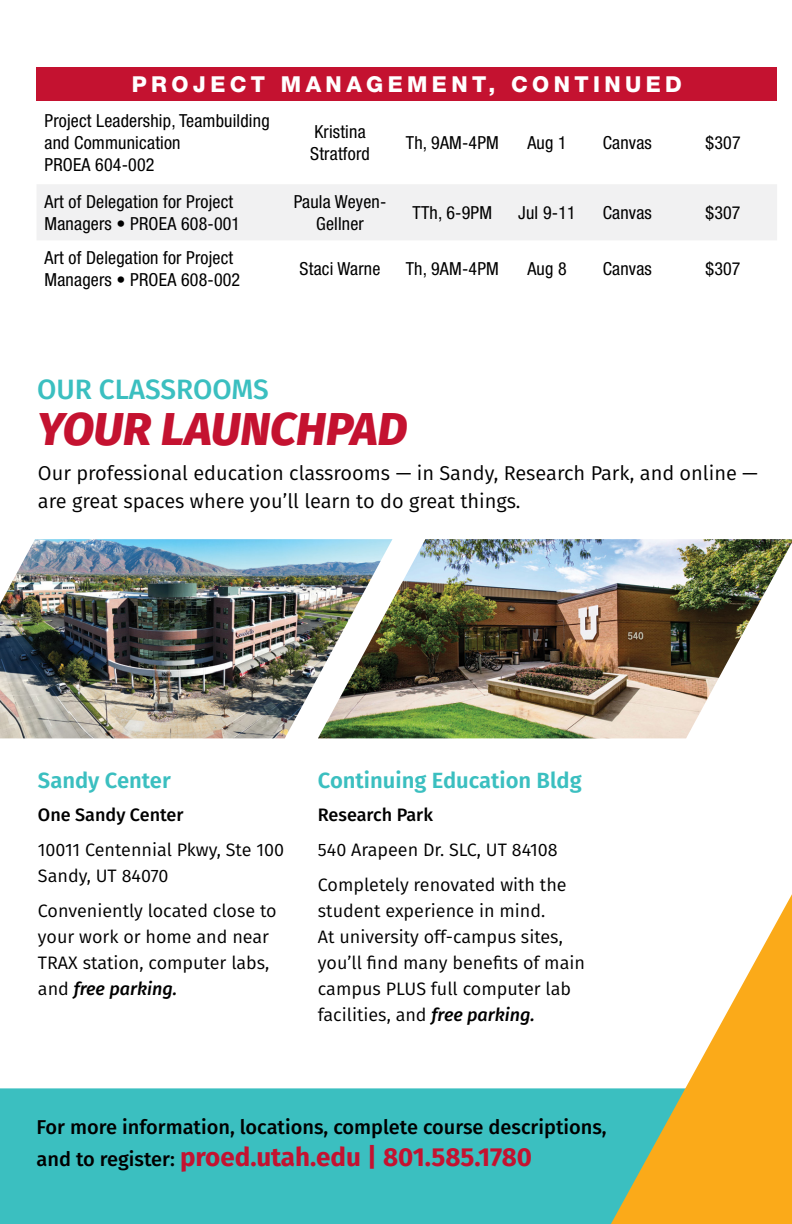
<style>
.page{position:relative;width:792px;height:1224px;background:#fff}
.page>*{position:absolute;margin:0;border:0;box-sizing:border-box;transform-origin:0 0}
.t1{font:italic 800 46px "Fira Sans";color:#c41230}
.t2{font:500 28px "Fira Sans";color:#3bbfc0}
.t3{font:700 26px "Fira Sans";color:#c41230}
.t4{font:600 22px "Fira Sans";color:#3bbfc0}
.t5{font:800 22px "Helvetica Neue LT Std";letter-spacing:.2em;color:#fff}
.t6{font:20px/28px "Fira Sans";color:#000}
.t7{font:500 20px "Fira Sans";color:#000}
.t8{font:18px/26px "Fira Sans";color:#000}
.t9{font:condensed 18px/22px "Helvetica Neue LT Std";letter-spacing:.01em;color:#000}
.t10{font:500 18px "Fira Sans";color:#000}
.s1{font-weight:500;font-style:italic}
.s2{font-weight:500;font-size:20px;color:#000}
</style>
<div class="page">
<div style="left:0;top:1088px;width:611px;height:136px;background:#3bbfc0"></div>
<svg style="left:611px;top:894px;width:181px;height:330px"></svg>
<img style="left:0;top:539px;width:318px;height:199px">
<img style="left:318px;top:539px;width:474px;height:199px">
<div style="left:37px;top:68px;width:740px;height:33px;background:#c41230"></div>
<div style="left:37px;top:184px;width:740px;height:56px;background:#f1f1f2"></div>
<p class="t5" style="left:132px;top:71px;width:552px">PROJECT MANAGEMENT, CONTINUED</p>
<p class="t9" style="left:45px;top:110px;width:227px">Project Leadership, Teambuilding and Communication<br>PROEA 604-002</p>
<p class="t9" style="left:310px;top:121px;width:61px">Kristina<br>Stratford</p>
<p class="t9" style="left:406px;top:132px;width:95px">Th, 9AM-4PM</p>
<p class="t9" style="left:527px;top:132px;width:41px">Aug 1</p>
<p class="t9" style="left:603px;top:132px;width:51px">Canvas</p>
<p class="t9" style="left:706px;top:132px;width:37px">$307</p>
<p class="t9" style="left:45px;top:190px;width:197px">Art of Delegation for Project<br>Managers • PROEA 608-001</p>
<p class="t9" style="left:294px;top:190px;width:94px;text-align:center">Paula Weyen-<br>Gellner</p>
<p class="t9" style="left:413px;top:201px;width:81px">TTh, 6-9PM</p>
<p class="t9" style="left:518px;top:201px;width:59px">Jul 9-11</p>
<p class="t9" style="left:603px;top:201px;width:51px">Canvas</p>
<p class="t9" style="left:706px;top:201px;width:37px">$307</p>
<p class="t9" style="left:45px;top:246px;width:197px">Art of Delegation for Project<br>Managers • PROEA 608-002</p>
<p class="t9" style="left:300px;top:257px;width:82px">Staci Warne</p>
<p class="t9" style="left:406px;top:257px;width:95px">Th, 9AM-4PM</p>
<p class="t9" style="left:527px;top:257px;width:41px">Aug 8</p>
<p class="t9" style="left:603px;top:257px;width:51px">Canvas</p>
<p class="t9" style="left:706px;top:257px;width:37px">$307</p>
<h2 class="t2" style="left:37px;top:366px;width:233px">OUR CLASSROOMS</h2>
<h1 class="t1" style="left:37px;top:389px;width:372px">YOUR LAUNCHPAD</h1>
<p class="t6" style="left:38px;top:459px;width:722px">Our professional education classrooms — in Sandy, Research Park, and online — are great spaces where you’ll learn to do great things.</p>
<p class="t4" style="left:38px;top:762px;width:134px">Sandy Center</p>
<p class="t10" style="left:38px;top:800px;width:147px">One Sandy Center</p>
<p class="t8" style="left:38px;top:836px;width:248px">10011 Centennial Pkwy, Ste 100<br>Sandy, UT 84070</p>
<p class="t8" style="left:38px;top:897px;width:240px">Conveniently located close to your work or home and near<br>TRAX station, computer labs, and <span class="s1">free parking.</span></p>
<p class="t4" style="left:318px;top:762px;width:265px">Continuing Education Bldg</p>
<p class="t10" style="left:318px;top:800px;width:117px">Research Park</p>
<p class="t8" style="left:318px;top:832px;width:250px;line-height:35px">540 Arapeen Dr. SLC, UT 84108<br>Completely renovated with the</p>
<p class="t8" style="left:318px;top:897px;width:269px">student experience in mind.<br>At university off-campus sites, you’ll find many benefits of main campus PLUS full computer lab facilities, and <span class="s1">free parking.</span></p>
<p class="t7" style="left:37px;top:1111px;width:572px">For more information, locations, complete course descriptions,</p>
<h3 class="t3" style="left:37px;top:1135px;width:497px"><span class="s2">and to register:</span> proed.utah.edu | 801.585.1780</h3>
</div>
